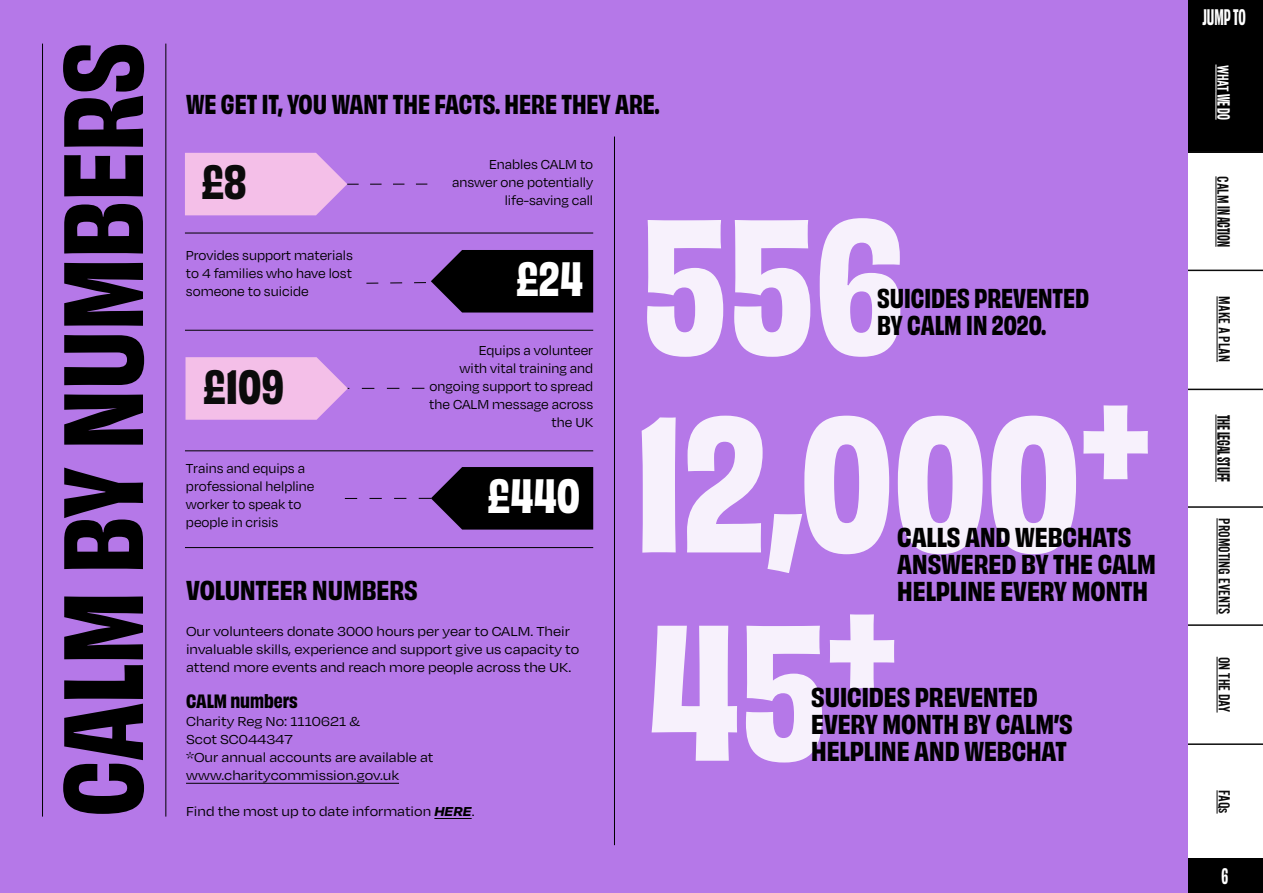
<style>
.page{position:relative;width:1263px;height:893px;background:#fff}
.page>*{position:absolute;margin:0;border:0;box-sizing:border-box;transform-origin:0 0}
.t1{font:700 180px/202.8px "Obviously Narw";color:#fff}
.t2{font:700 105px "Obviously Narw";color:#000}
.t3{font:700 45px "Obviously Narw";color:#fff}
.t4{font:700 45px "Obviously Narw";color:#0b0b0b}
.t5{font:700 25.5px/27px "Obviously Narw";color:#000;scale:1.07 1}
.t6{font:700 25.5px/27px "Obviously Narw";color:#000}
.t7{font:700 condensed 21px "Obviously";color:#fff}
.t8{font:700 18px "Obviously Narw";color:#000;scale:1.07 1}
.t9{font:16.5px "Alternate Gothic LT No 2";color:#0b0b0b}
.t10{font:700 condensed 16.5px "Obviously";color:#0b0b0b}
.t11{font:16.5px "Alternate Gothic LT No 2";color:#fff}
.t12{font:15px/18px "Degular";color:#000;scale:1.07 1}
.t13{font:15px/18px "Degular";color:#000;text-align:right}
.s1{font-weight:700;font-style:italic}
.s2{font-family:"Obviously";font-weight:700;font-stretch:condensed}
.s3{font-family:"Alternate Gothic LT No 2";font-weight:400;font-stretch:normal}
</style>
<div class="page">
<div style="left:1185px;top:25px;width:78px;height:127px;background:#000"></div>
<hr style="left:1185px;top:151px;width:78px;height:2px;background:#0b0b0b">
<hr style="left:1185px;top:270px;width:78px;height:1px;background:#0b0b0b">
<hr style="left:1185px;top:389px;width:78px;height:1px;background:#0b0b0b">
<hr style="left:1185px;top:506px;width:78px;height:2px;background:#0b0b0b">
<div style="left:1185px;top:859px;width:78px;height:34px;background:#000"></div>
<hr style="left:1185px;top:624px;width:78px;height:2px;background:#0b0b0b">
<div style="left:1185px;top:0;width:78px;height:34px;background:#000"></div>
<hr style="left:1185px;top:743px;width:78px;height:2px;background:#0b0b0b">
<hr style="left:1216px;top:657px;width:1px;height:56px;background:#0b0b0b">
<hr style="left:1215px;top:176px;width:1px;height:30px;background:#0b0b0b">
<hr style="left:1215px;top:206px;width:1px;height:41px;background:#0b0b0b">
<svg style="left:1215px;top:64px;width:1px;height:56px"></svg>
<hr style="left:1216px;top:296px;width:1px;height:66px;background:#0b0b0b">
<hr style="left:1216px;top:518px;width:1px;height:96px;background:#0b0b0b">
<svg style="left:1216px;top:790px;width:1px;height:24px"></svg>
<hr style="left:1215px;top:415px;width:1px;height:67px;background:#0b0b0b">
<div style="left:0;top:0;width:1187px;height:893px;background:#b578e8"></div>
<hr style="left:186px;top:783px;width:213px;height:1px;background:#000">
<hr style="left:434px;top:818px;width:38px;height:1px;background:#000">
<svg style="left:185px;top:153px;width:242px;height:62px"></svg>
<svg style="left:185px;top:357px;width:239px;height:63px"></svg>
<svg style="left:345px;top:467px;width:248px;height:63px"></svg>
<svg style="left:366px;top:250px;width:227px;height:63px"></svg>
<hr style="left:185px;top:233px;width:408px;height:1px;background:#000">
<hr style="left:185px;top:330px;width:408px;height:1px;background:#000">
<hr style="left:185px;top:547px;width:408px;height:1px;background:#000">
<hr style="left:185px;top:450px;width:408px;height:1px;background:#000">
<hr style="left:614px;top:137px;width:1px;height:708px;background:#000">
<hr style="left:165px;top:44px;width:1px;height:773px;background:#000">
<hr style="left:42px;top:44px;width:1px;height:773px;background:#000">
<h2 class="t2" style="left:24px;top:817px;width:776px;rotate:-90deg">CALM BY NUMBERS</h2>
<h3 class="t6" style="left:186px;top:88px;width:475px">WE GET IT, YOU WANT THE FACTS. HERE THEY ARE.</h3>
<h3 class="t4" style="left:202px;top:148px;width:46px">£8</h3>
<p class="t13" style="left:186px;top:246px;width:168px;text-align:justify">Provides support materials to 4 families who have lost someone to suicide</p>
<h3 class="t4" style="left:204px;top:353px;width:82px">£109</h3>
<p class="t13" style="left:186px;top:458px;width:130px;text-align:left">Trains and equips a professional helpline worker to speak to people in crisis</p>
<p class="t13" style="left:452px;top:155px;width:142px">Enables CALM to answer one potentially life-saving call</p>
<h3 class="t3" style="left:517px;top:245px;width:68px">£24</h3>
<p class="t13" style="left:429px;top:341px;width:165px">Equips a volunteer<br>with vital training and ongoing support to spread the CALM message across the UK</p>
<h3 class="t3" style="left:488px;top:463px;width:94px">£440</h3>
<h3 class="t5" style="left:186px;top:575px;width:218px">VOLUNTEER NUMBERS</h3>
<p class="t12" style="left:186px;top:622px;width:369px">Our volunteers donate 3000 hours per year to CALM. Their invaluable skills, experience and support give us capacity to attend more events and reach more people across the UK.</p>
<p class="t8" style="left:186px;top:688px;width:106px">CALM numbers</p>
<p class="t12" style="left:186px;top:712px;width:233px">Charity Reg No: 1110621 &amp;<br>Scot SC044347<br>*Our annual accounts are available at www.charitycommission.gov.uk</p>
<p class="t12" style="left:186px;top:802px;width:271px">Find the most up to date information <span class="s1">HERE</span>.</p>
<h1 class="t1" style="left:634px;top:169px;width:518px">556<br>12,000+<br>45+</h1>
<h3 class="t6" style="left:877px;top:282px;width:214px">SUICIDES PREVENTED<br>BY CALM IN 2020.</h3>
<h3 class="t5" style="left:897px;top:521px;width:243px">CALLS AND WEBCHATS<br>ANSWERED BY THE CALM<br>HELPLINE EVERY MONTH</h3>
<h3 class="t5" style="left:811px;top:681px;width:246px">SUICIDES PREVENTED<br>EVERY MONTH BY CALM’S<br>HELPLINE AND WEBCHAT</h3>
<h3 class="t7" style="left:1202px;top:3px;width:45px">JUMP TO</h3>
<p class="t11" style="left:1231px;top:64px;width:57px;rotate:90deg">WHAT <span class="s2">WE DO</span></p>
<p class="t10" style="left:1235px;top:176px;width:72px;rotate:90deg"><span class="s3">CALM</span> IN ACTION</p>
<p class="t9" style="left:1232px;top:296px;width:67px;rotate:90deg">MAKE A PLAN</p>
<p class="t10" style="left:1235px;top:415px;width:69px;rotate:90deg">THE LEGAL STUFF</p>
<p class="t9" style="left:1232px;top:518px;width:98px;rotate:90deg">PROMOTING EVENTS</p>
<p class="t9" style="left:1232px;top:657px;width:57px;rotate:90deg">ON THE DAY</p>
<p class="t9" style="left:1232px;top:790px;width:25px;rotate:90deg">FAQs</p>
<h3 class="t7" style="left:1221px;top:861px;width:8px">6</h3>
</div>
